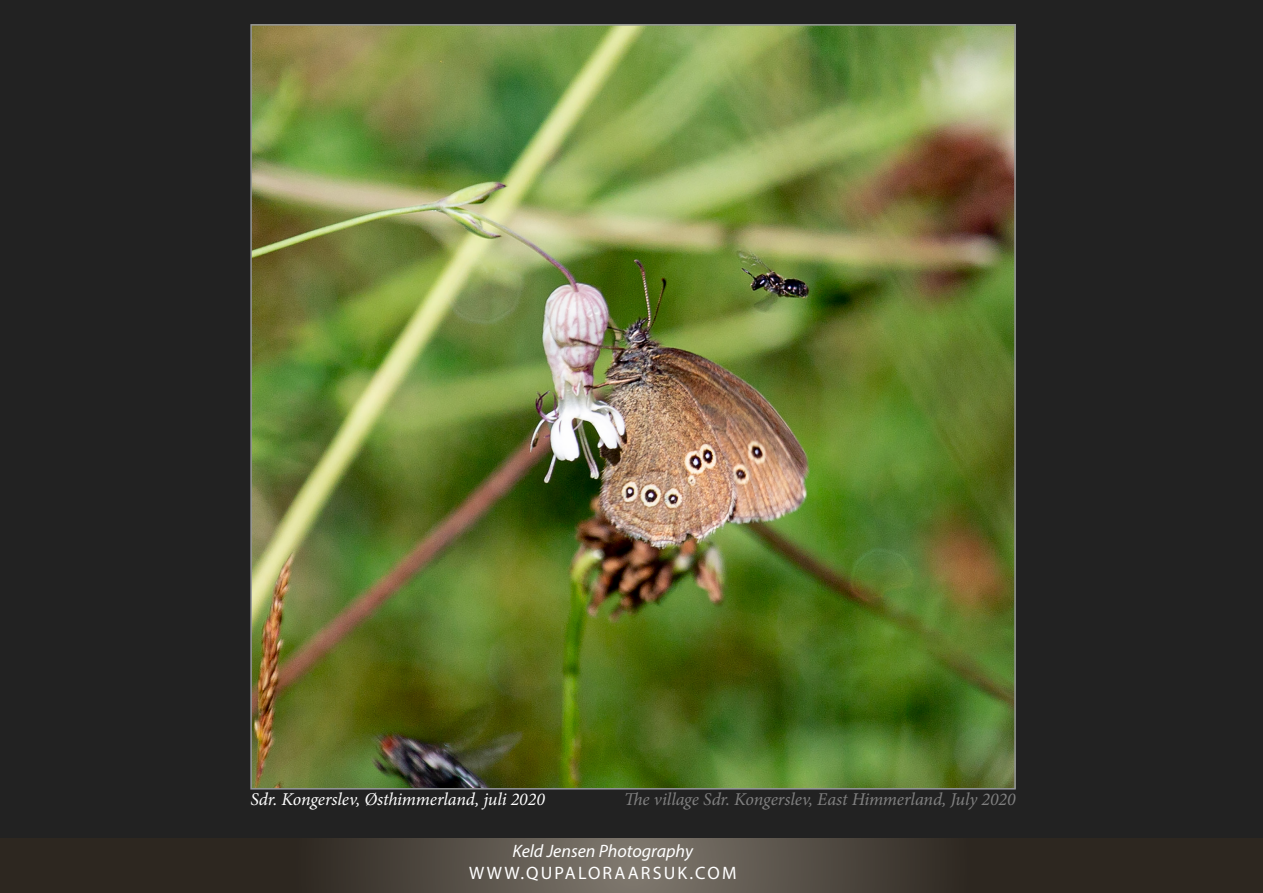
<style>
.page{position:relative;width:1263px;height:893px;background:#222}
.page>*{position:absolute;margin:0;border:0;box-sizing:border-box;transform-origin:0 0}
.t1{font:italic 18px "Minion Pro";letter-spacing:-.005em;color:#808080}
.t2{font:italic 18px "Minion Pro";letter-spacing:-.005em;color:#fff}
.t3{font:italic 18px "Myriad Pro";color:#fff}
.t4{font:18px "Myriad Pro";letter-spacing:.12em;color:#fff}
</style>
<div class="page">
<svg style="left:1px;top:838px;width:1262px;height:55px;background:#433d35"></svg>
<img style="left:253px;top:27px;width:760px;height:759px">
<p class="t2" style="left:250px;top:787px;width:296px">Sdr. Kongerslev, Østhimmerland, juli 2020</p>
<p class="t1" style="left:624px;top:787px;width:393px">The village Sdr. Kongerslev, East Himmerland, July 2020</p>
<p class="t3" style="left:512px;top:840px;width:182px">Keld Jensen Photography</p>
<p class="t4" style="left:469px;top:862px;width:269px">WWW.QUPALORAARSUK.COM</p>
</div>
